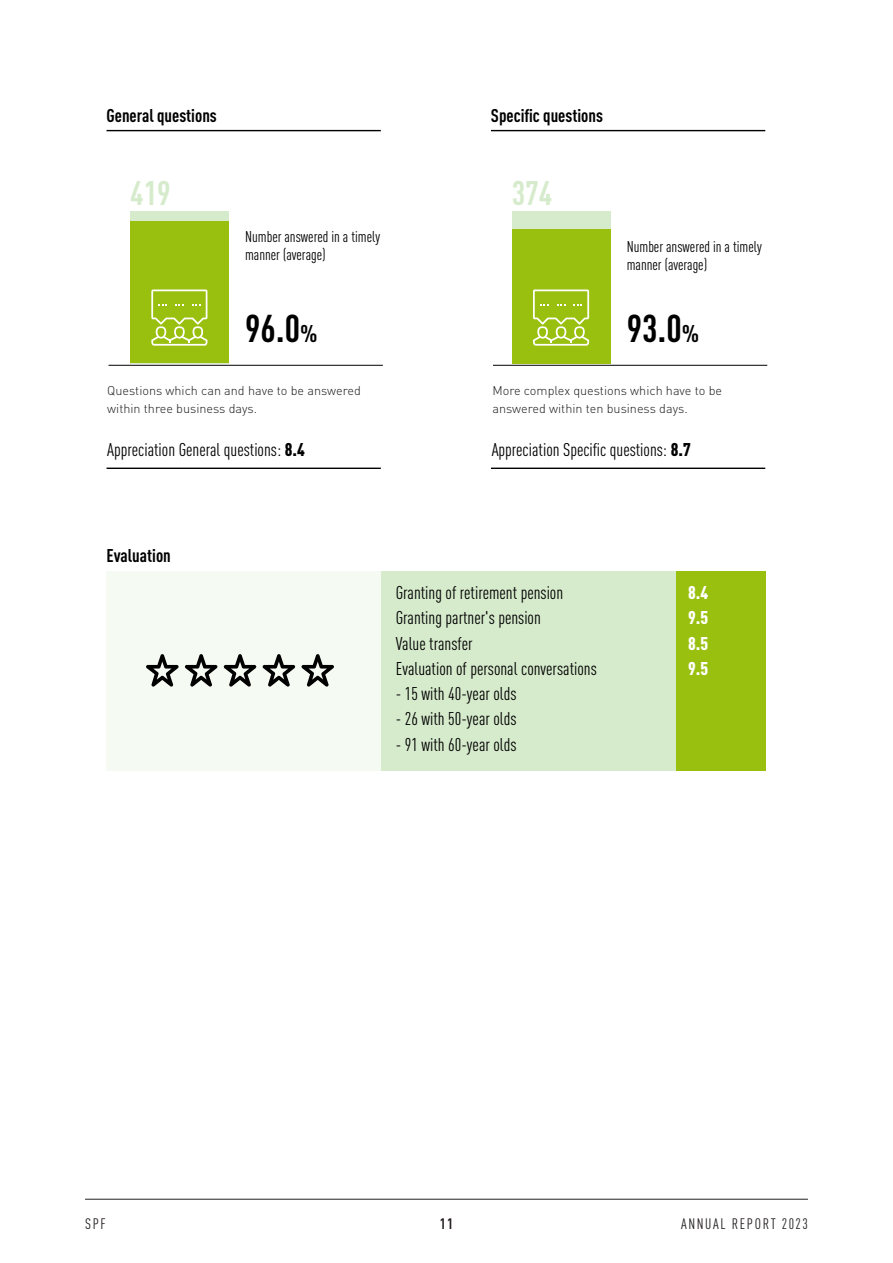
<style>
.page{position:relative;width:893px;height:1263px;background:#fff}
.page>*{position:absolute;margin:0;border:0;box-sizing:border-box;transform-origin:0 0}
.t1{font:700 condensed 38.25px "DINOT";color:#000}
.t2{font:700 condensed 33.6px "DINOT";color:#d6ebcc}
.t3{font:condensed 18.3px/25.2px "DINOT";color:#000}
.t4{font:700 condensed 18.3px "DINOT";color:#000}
.t5{font:900 condensed 18.3px/25.2px "DINOT";color:#fff;text-align:justify}
.t6{font:condensed 15.45px/17.9px "DINOT";color:#000}
.t7{font:condensed 15px "DINOT";letter-spacing:.11em;color:#231f20}
.t8{font:700 condensed 15px "DINOT";color:#231f20}
.t9{font:300 12.6px/18.3px "DINOT";color:#1a1a1a}
.s1{font-size:23.85px}
.s2{font-weight:900}
</style>
<div class="page">
<hr style="left:85px;top:1199px;width:723px;height:1px;background:#231f20">
<hr style="left:109px;top:365px;width:274px;height:1px;background:#000">
<div style="left:130px;top:211px;width:99px;height:152px;background:#d6ebcc"></div>
<div style="left:130px;top:221px;width:99px;height:142px;background:#99c00f"></div>
<svg style="left:151px;top:289px;width:56px;height:57px"></svg>
<div style="left:512px;top:211px;width:98px;height:152px;background:#d6ebcc"></div>
<div style="left:512px;top:229px;width:98px;height:134px;background:#99c00f"></div>
<hr style="left:493px;top:365px;width:274px;height:1px;background:#000">
<svg style="left:533px;top:289px;width:56px;height:57px"></svg>
<hr style="left:107px;top:130px;width:274px;height:1px;background:#000">
<hr style="left:107px;top:468px;width:274px;height:1px;background:#000">
<hr style="left:491px;top:130px;width:274px;height:1px;background:#000">
<hr style="left:491px;top:468px;width:274px;height:1px;background:#000">
<div style="left:107px;top:571px;width:275px;height:199px;background:#f5faf2"></div>
<div style="left:382px;top:571px;width:384px;height:199px;background:#d6ebcc"></div>
<div style="left:676px;top:571px;width:90px;height:199px;background:#99c00f"></div>
<svg style="left:146px;top:654px;width:33px;height:33px"></svg>
<svg style="left:185px;top:654px;width:33px;height:33px"></svg>
<svg style="left:224px;top:654px;width:32px;height:33px"></svg>
<svg style="left:262px;top:654px;width:33px;height:33px"></svg>
<svg style="left:301px;top:654px;width:33px;height:33px"></svg>
<p class="t4" style="left:107px;top:103px;width:112px">General questions</p>
<p class="t4" style="left:491px;top:103px;width:114px">Specific questions</p>
<p class="t2" style="left:130px;top:170px;width:42px">419</p>
<p class="t6" style="left:245px;top:227px;width:136px">Number answered in a timely manner (average)</p>
<p class="t1" style="left:245px;top:303px;width:74px">96.0<span class="s1">%</span></p>
<p class="t2" style="left:512px;top:170px;width:42px">374</p>
<p class="t6" style="left:627px;top:237px;width:136px">Number answered in a timely manner (average)</p>
<p class="t1" style="left:627px;top:303px;width:74px">93.0<span class="s1">%</span></p>
<p class="t9" style="left:107px;top:380px;width:255px">Questions which can and have to be answered within three business days.</p>
<p class="t9" style="left:492px;top:380px;width:231px">More complex questions which have to be answered within ten business days.</p>
<p class="t3" style="left:107px;top:436px;width:199px">Appreciation General questions: <span class="s2">8.4</span></p>
<p class="t3" style="left:492px;top:436px;width:201px">Appreciation Specific questions: <span class="s2">8.7</span></p>
<p class="t4" style="left:106px;top:543px;width:66px">Evaluation</p>
<p class="t3" style="left:396px;top:579px;width:203px">Granting of retirement pension<br>Granting partner's pension<br>Value transfer<br>Evaluation of personal conversations</p>
<p class="t3" style="left:396px;top:680px;width:122px">- 15 with 40-year olds</p>
<p class="t3" style="left:396px;top:705px;width:122px">- 26 with 50-year olds</p>
<p class="t3" style="left:396px;top:731px;width:122px">- 91 with 60-year olds</p>
<p class="t5" style="left:688px;top:579px;width:22px">8.4<br>9.5<br>8.5<br>9.5</p>
<p class="t7" style="left:85px;top:1213px;width:22px">SPF</p>
<p class="t8" style="left:440px;top:1213px;width:15px">11</p>
<p class="t7" style="left:681px;top:1213px;width:128px">ANNUAL REPORT 2023</p>
</div>
